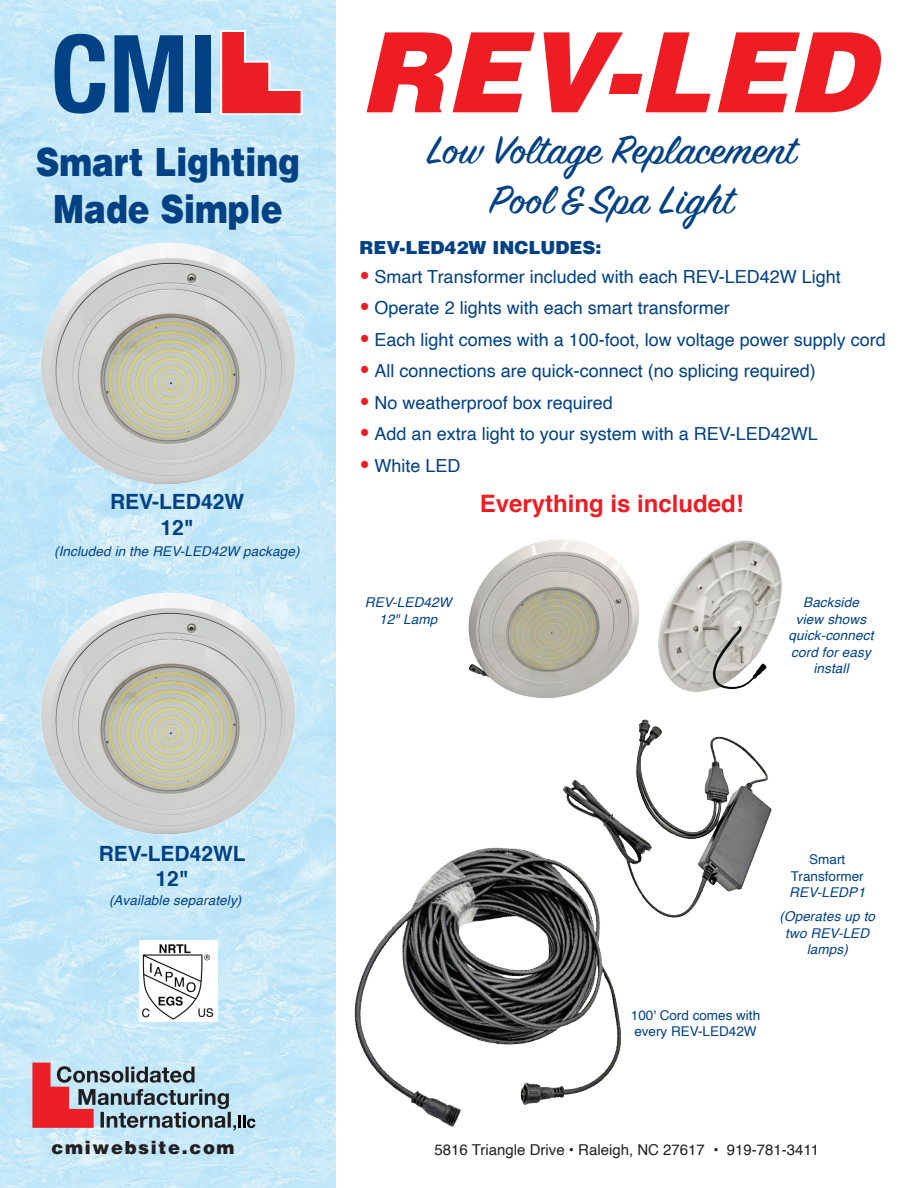
<style>
.page{position:relative;width:918px;height:1188px;background:#fff}
.page>*{position:absolute;margin:0;border:0;box-sizing:border-box;transform-origin:0 0}
.t1{font:700 condensed 108px "Helvetica Neue";color:#014184}
.t2{font:44.1px/49.5px "Sign Painter House Script";color:#014184;text-align:center;scale:1.08 1}
.t3{font:900 39px/46.8px "Helvetica";color:#014184;text-align:center;scale:.84 1}
.t4{font:700 24px "Helvetica";color:#ee1d23}
.t5{font:700 21px/25.2px "Helvetica";color:#014184;text-align:center}
.t6{font:18px "Helvetica";color:#014184}
.t7{font:900 18px "Helvetica";color:#014184}
.t8{font:900 18px "Helvetica";letter-spacing:.09em;color:#231f20}
.t9{font:15px "Helvetica";color:#231f20}
.t10{font:italic 13.5px/16.5px "Helvetica";letter-spacing:.01em;color:#014184;text-align:center}
.t11{font:13.5px/16.5px "Helvetica";color:#014184;text-align:center}
.s1{font-weight:900;font-size:21px;color:#ee1d23}
</style>
<div class="page">
<img style="left:0;top:0;width:336px;height:1188px">
<svg style="left:219px;top:29px;width:85px;height:87px;background:#dc848f"></svg>
<svg style="left:367px;top:32px;width:514px;height:80px"></svg>
<svg style="left:32px;top:1063px;width:223px;height:68px;background:#a89eaa"></svg>
<svg style="left:245px;top:1052px;width:6px;height:3px"></svg>
<img style="left:36px;top:239px;width:266px;height:252px">
<img style="left:35px;top:589px;width:266px;height:251px">
<img style="left:563px;top:720px;width:208px;height:198px">
<img style="left:139px;top:941px;width:78px;height:81px">
<img style="left:468px;top:539px;width:171px;height:160px">
<img style="left:658px;top:540px;width:124px;height:152px">
<img style="left:355px;top:848px;width:266px;height:279px">
<h1 class="t1" style="left:51px;top:-16px;width:167px">CMI</h1>
<h3 class="t3" style="left:36px;top:138px;width:316px">Smart Lighting<br>Made Simple</h3>
<p class="t5" style="left:110px;top:490px;width:136px">REV-LED42W<br>12"</p>
<p class="t10" style="left:54px;top:543px;width:247px">(Included in the REV-LED42W package)</p>
<h2 class="t2" style="left:427px;top:129px;width:343px">Low Voltage Replacement<br>Pool &amp; Spa Light</h2>
<p class="t7" style="left:360px;top:236px;width:244px">REV-LED42W INCLUDES:</p>
<p class="t6" style="left:360px;top:263px;width:483px"><span class="s1">•</span> Smart Transformer included with each REV-LED42W Light</p>
<p class="t6" style="left:360px;top:294px;width:372px"><span class="s1">•</span> Operate 2 lights with each smart transformer</p>
<p class="t6" style="left:360px;top:326px;width:528px"><span class="s1">•</span> Each light comes with a 100-foot, low voltage power supply cord</p>
<p class="t6" style="left:360px;top:357px;width:458px"><span class="s1">•</span> All connections are quick-connect (no splicing required)</p>
<p class="t6" style="left:360px;top:389px;width:255px"><span class="s1">•</span> No weatherproof box required</p>
<p class="t6" style="left:360px;top:420px;width:460px"><span class="s1">•</span> Add an extra light to your system with a REV-LED42WL</p>
<p class="t6" style="left:360px;top:452px;width:103px"><span class="s1">•</span> White LED</p>
<h3 class="t4" style="left:480px;top:484px;width:266px">Everything is included!</h3>
<p class="t10" style="left:365px;top:595px;width:88px">REV-LED42W<br>12" Lamp</p>
<p class="t10" style="left:789px;top:595px;width:86px">Backside view shows quick-connect cord for easy install</p>
<p class="t5" style="left:99px;top:841px;width:149px">REV-LED42WL<br>12"</p>
<p class="t10" style="left:109px;top:893px;width:134px">(Available separately)</p>
<p class="t11" style="left:631px;top:1007px;width:131px;text-align:left">100' Cord comes with every REV-LED42W</p>
<p class="t11" style="left:791px;top:852px;width:75px">Smart<br>Transformer</p>
<p class="t10" style="left:779px;top:881px;width:97px;line-height:24px">REV-LEDP1 (Operates up to</p>
<p class="t10" style="left:785px;top:925px;width:85px">two REV-LED lamps)</p>
<p class="t8" style="left:52px;top:1136px;width:185px">cmiwebsite.com</p>
<p class="t9" style="left:435px;top:1138px;width:386px">5816 Triangle Drive • Raleigh, NC 27617 • 919-781-3411</p>
</div>
